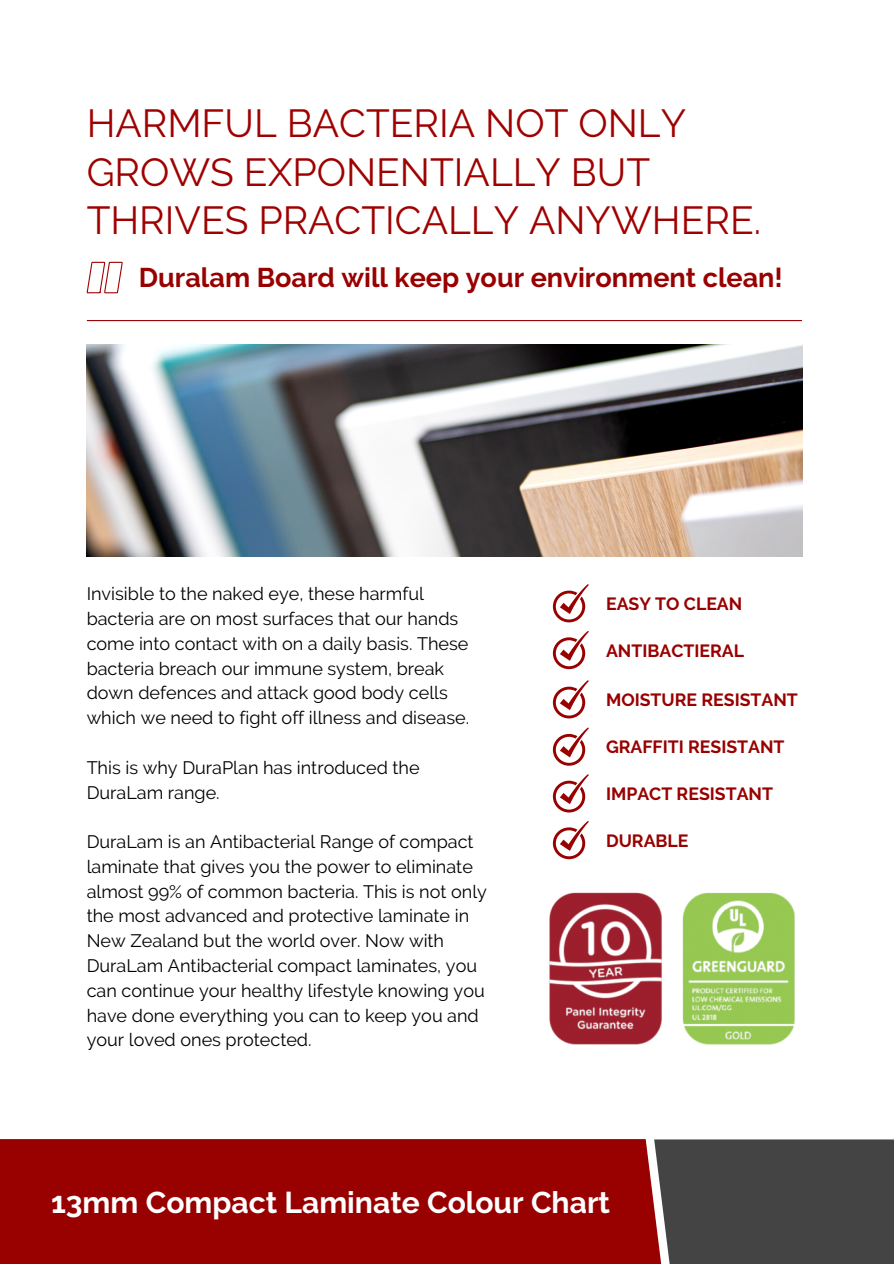
<style>
.page{position:relative;width:894px;height:1264px;background:#fff}
.page>*{position:absolute;margin:0;border:0;box-sizing:border-box;transform-origin:0 0}
.t1{font:39px/48.4px "Raleway";color:#9f0000}
.t2{font:700 30px "Raleway";color:#fff}
.t3{font:700 27px "Raleway";color:#900}
.t4{font:18px/24.8px "Raleway";color:#000}
.t5{font:700 17.7px "Raleway";color:#900}
</style>
<div class="page">
<div style="left:0;top:1139px;width:654px;height:124px;background:#900"></div>
<div style="left:654px;top:1139px;width:239px;height:124px;background:#444"></div>
<svg style="left:87px;top:320px;width:714px;height:1px"></svg>
<svg style="left:87px;top:262px;width:36px;height:31px"></svg>
<svg style="left:552px;top:584px;width:36px;height:38px"></svg>
<svg style="left:552px;top:631px;width:36px;height:38px"></svg>
<svg style="left:552px;top:680px;width:36px;height:38px"></svg>
<svg style="left:552px;top:727px;width:36px;height:38px"></svg>
<svg style="left:552px;top:774px;width:36px;height:38px"></svg>
<img style="left:87px;top:344px;width:715px;height:212px">
<svg style="left:552px;top:821px;width:36px;height:38px"></svg>
<img style="left:549px;top:892px;width:246px;height:153px">
<p class="t1" style="left:87px;top:99px;width:675px">HARMFUL BACTERIA NOT ONLY<br>GROWS EXPONENTIALLY BUT<br>THRIVES PRACTICALLY ANYWHERE.</p>
<p class="t3" style="left:139px;top:262px;width:645px">Duralam Board will keep your environment clean!</p>
<p class="t4" style="left:87px;top:581px;width:384px">Invisible to the naked eye, these harmful bacteria are on most surfaces that our hands come into contact with on a daily basis. These bacteria breach our immune system, break down defences and attack good body cells which we need to fight off illness and disease.</p>
<p class="t4" style="left:87px;top:755px;width:334px">This is why DuraPlan has introduced the<br>DuraLam range.</p>
<p class="t4" style="left:87px;top:829px;width:402px">DuraLam is an Antibacterial Range of compact laminate that gives you the power to eliminate almost 99% of common bacteria. This is not only the most advanced and protective laminate in New Zealand but the world over. Now with DuraLam Antibacterial compact laminates, you can continue your healthy lifestyle knowing you have done everything you can to keep you and your loved ones protected.</p>
<p class="t5" style="left:606px;top:593px;width:138px">EASY TO CLEAN</p>
<p class="t5" style="left:606px;top:640px;width:139px">ANTIBACTIERAL</p>
<p class="t5" style="left:606px;top:689px;width:193px">MOISTURE RESISTANT</p>
<p class="t5" style="left:606px;top:736px;width:180px">GRAFFITI RESISTANT</p>
<p class="t5" style="left:606px;top:783px;width:168px">IMPACT RESISTANT</p>
<p class="t5" style="left:606px;top:830px;width:84px">DURABLE</p>
<p class="t2" style="left:51px;top:1184px;width:560px">13mm Compact Laminate Colour Chart</p>
</div>
